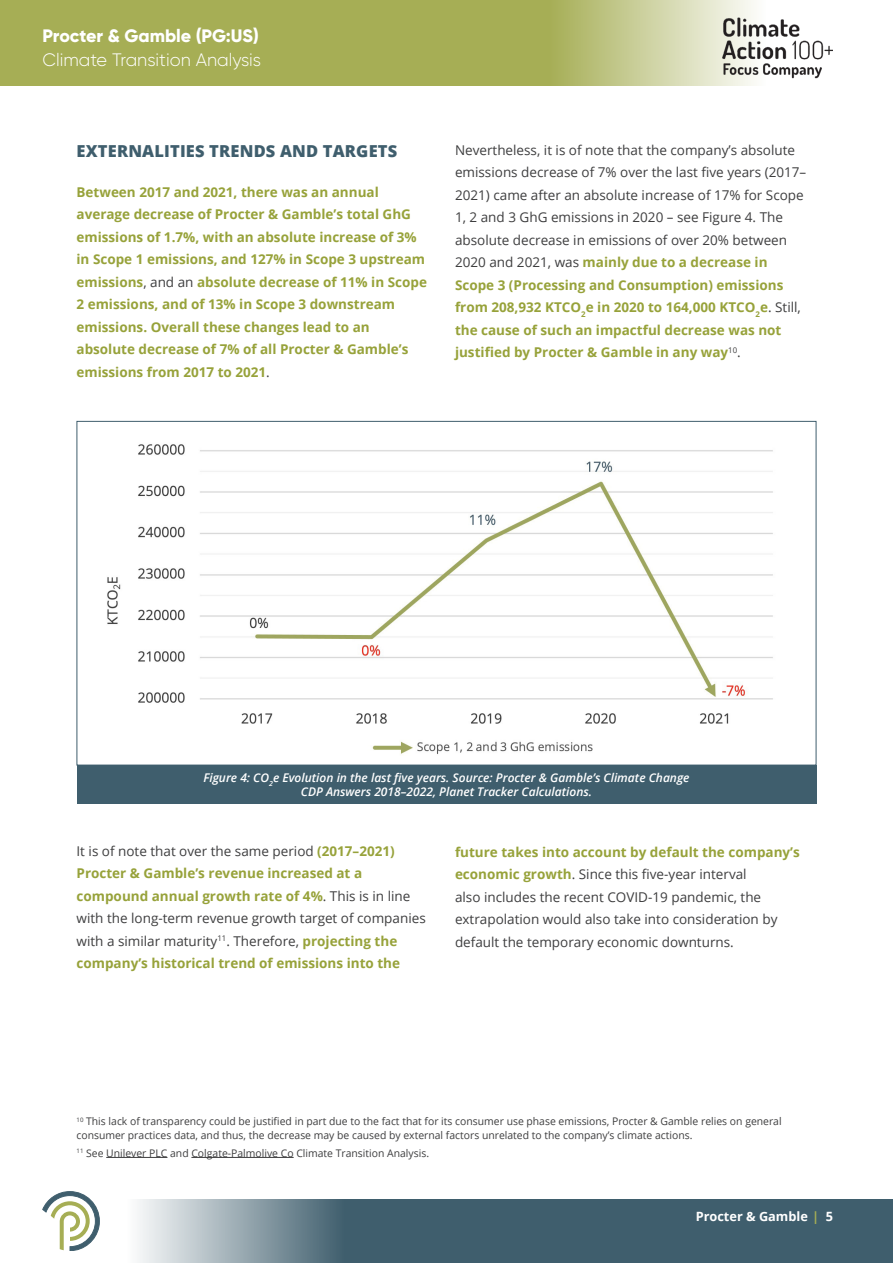
<style>
.page{position:relative;width:893px;height:1263px;background:#fff}
.page>*{position:absolute;margin:0;border:0;box-sizing:border-box;transform-origin:0 0}
.t1{font:300 18px "Gilroy";color:#fff}
.t2{font:800 18px "Gilroy";color:#fff}
.t3{font:800 16.5px "Open Sans";letter-spacing:.01em;color:#3f5e6d}
.t4{font:13.5px/22.5px "Open Sans";color:#3e3e3f}
.t5{font:700 13.5px/22.5px "Open Sans";color:#97a23a}
.t6{font:700 12.75px "Open Sans";color:#fff}
.t7{font:italic 600 12px/14.4px "Open Sans";color:#fff;text-align:center}
.t8{font:10.5px/13.5px "Open Sans";color:#3e3e3f}
.s1{font-weight:400;color:#3e3e3f}
.s2{font-weight:700;color:#97a23a}
.s3{color:#a6ae55}
</style>
<div class="page">
<svg style="left:138px;top:1199px;width:755px;height:64px;background:#57727f"></svg>
<svg style="left:0;top:0;width:754px;height:85px;background:#afb666"></svg>
<svg style="left:43px;top:1191px;width:57px;height:60px"></svg>
<img style="left:723px;top:16px;width:109px;height:67px">
<hr style="left:106px;top:1157px;width:61px;height:1px;background:#3e3e3f">
<hr style="left:191px;top:1157px;width:103px;height:1px;background:#3e3e3f">
<img style="left:107px;top:444px;width:666px;height:310px">
<div style="left:77px;top:765px;width:739px;height:39px;background:#3f5e6d"></div>
<p class="t2" style="left:43px;top:25px;width:218px">Procter &amp; Gamble (PG:US)</p>
<p class="t1" style="left:43px;top:49px;width:220px">Climate Transition Analysis</p>
<p class="t3" style="left:77px;top:139px;width:322px">EXTERNALITIES TRENDS AND TARGETS</p>
<p class="t5" style="left:77px;top:180px;width:352px">Between 2017 and 2021, there was an annual average decrease of Procter &amp; Gamble’s total GhG emissions of 1.7%, with an absolute increase of 3% in Scope 1 emissions, and 127% in Scope 3 upstream emissions<span class="s1">, and an</span> absolute decrease of 11% in Scope 2 emissions, and of 13% in Scope 3 downstream emissions. Overall these changes lead to an absolute decrease of 7% of all Procter &amp; Gamble’s emissions from 2017 to 2021<span class="s1">.</span></p>
<p class="t4" style="left:455px;top:138px;width:353px">Nevertheless, it is of note that the company’s absolute emissions decrease of 7% over the last five years (2017– 2021) came after an absolute increase of 17% for Scope 1, 2 and 3 GhG emissions in 2020 – see Figure 4. The absolute decrease in emissions of over 20% between 2020 and 2021, was <span class="s2">mainly due to a decrease in Scope 3 (Processing and Consumption) emissions from 208,932 KTCO</span><sub>2</sub><span class="s2">e in 2020 to 164,000 KTCO</span><sub>2</sub><span class="s2">e</span>. Still, <span class="s2">the cause of such an impactful decrease was not justified by Procter &amp; Gamble in any way</span><sup>10</sup>.</p>
<p class="t7" style="left:203px;top:770px;width:488px">Figure 4: CO<sub>2</sub>e Evolution in the last five years. Source: Procter &amp; Gamble’s Climate Change<br>CDP Answers 2018–2022, Planet Tracker Calculations.</p>
<p class="t5" style="left:77px;top:839px;width:351px"><span class="s1">It is of note that over the same period</span> (2017–2021)<br>Procter &amp; Gamble’s revenue increased at a compound annual growth rate of 4%<span class="s1">. This is in line with the long-term revenue growth target of companies with a similar maturity</span><sup>11</sup><span class="s1">. Therefore,</span> projecting the company’s historical trend of emissions into the</p>
<p class="t4" style="left:455px;top:840px;width:346px"><span class="s2">future takes into account by default the company’s economic growth</span>. Since this five-year interval<br>also includes the recent COVID-19 pandemic, the extrapolation would also take into consideration by default the temporary economic downturns.</p>
<p class="t8" style="left:77px;top:1114px;width:707px"><sup>10</sup> This lack of transparency could be justified in part due to the fact that for its consumer use phase emissions, Procter &amp; Gamble relies on general consumer practices data, and thus, the decrease may be caused by external factors unrelated to the company’s climate actions.</p>
<p class="t8" style="left:77px;top:1146px;width:354px"><sup>11</sup> See Unilever PLC and Colgate-Palmolive Co Climate Transition Analysis.</p>
<p class="t6" style="left:696px;top:1207px;width:139px">Procter &amp; Gamble <span class="s3">|</span> 5</p>
</div>
